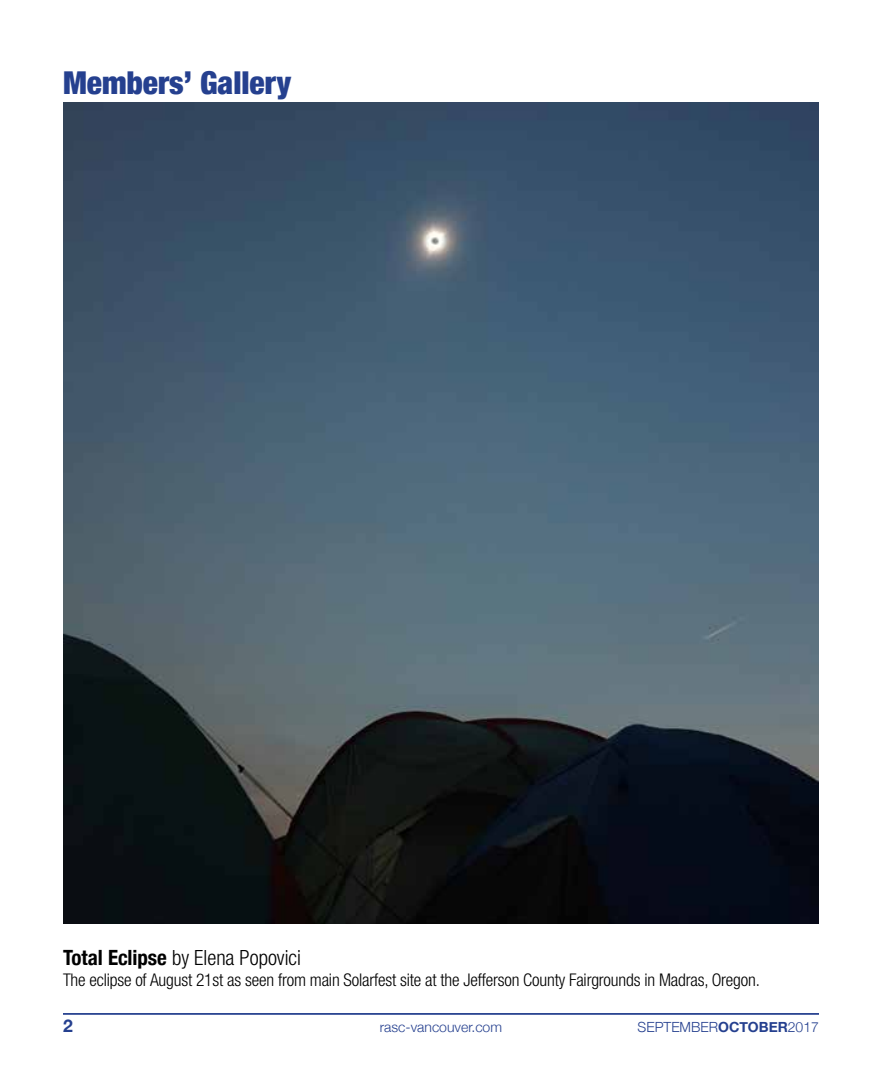
<style>
.page{position:relative;width:882px;height:1071px;background:#fff}
.page>*{position:absolute;margin:0;border:0;box-sizing:border-box;transform-origin:0 0}
.t1{font:900 condensed 31.5px "Helvetica Neue";color:#25408f}
.t2{font:300 condensed 21px "Helvetica Neue LT Std";color:#000}
.t3{font:300 condensed 17.5px "Helvetica Neue LT Std";letter-spacing:-.01em;color:#000}
.t4{font:700 17.5px "Helvetica Neue";color:#25408f}
.t5{font:300 14px "Helvetica Neue";color:#25408f}
.s1{font-family:"Helvetica Neue";font-weight:700}
.s2{font-weight:700}
</style>
<div class="page">
<hr style="left:63px;top:1013px;width:756px;height:2px;background:#25408f">
<img style="left:63px;top:102px;width:756px;height:822px">
<h1 class="t1" style="left:63px;top:56px;width:230px">Members’ Gallery</h1>
<p class="t2" style="left:63px;top:946px;width:239px"><span class="s1">Total Eclipse</span> by Elena Popovici</p>
<p class="t3" style="left:63px;top:970px;width:698px">The eclipse of August 21st as seen from main Solarfest site at the Jefferson County Fairgrounds in Madras, Oregon.</p>
<p class="t4" style="left:63px;top:1012px;width:11px">2</p>
<p class="t5" style="left:380px;top:1016px;width:124px">rasc-vancouver.com</p>
<p class="t5" style="left:638px;top:1016px;width:183px">SEPTEMBER<span class="s2">OCTOBER</span>2017</p>
</div>
